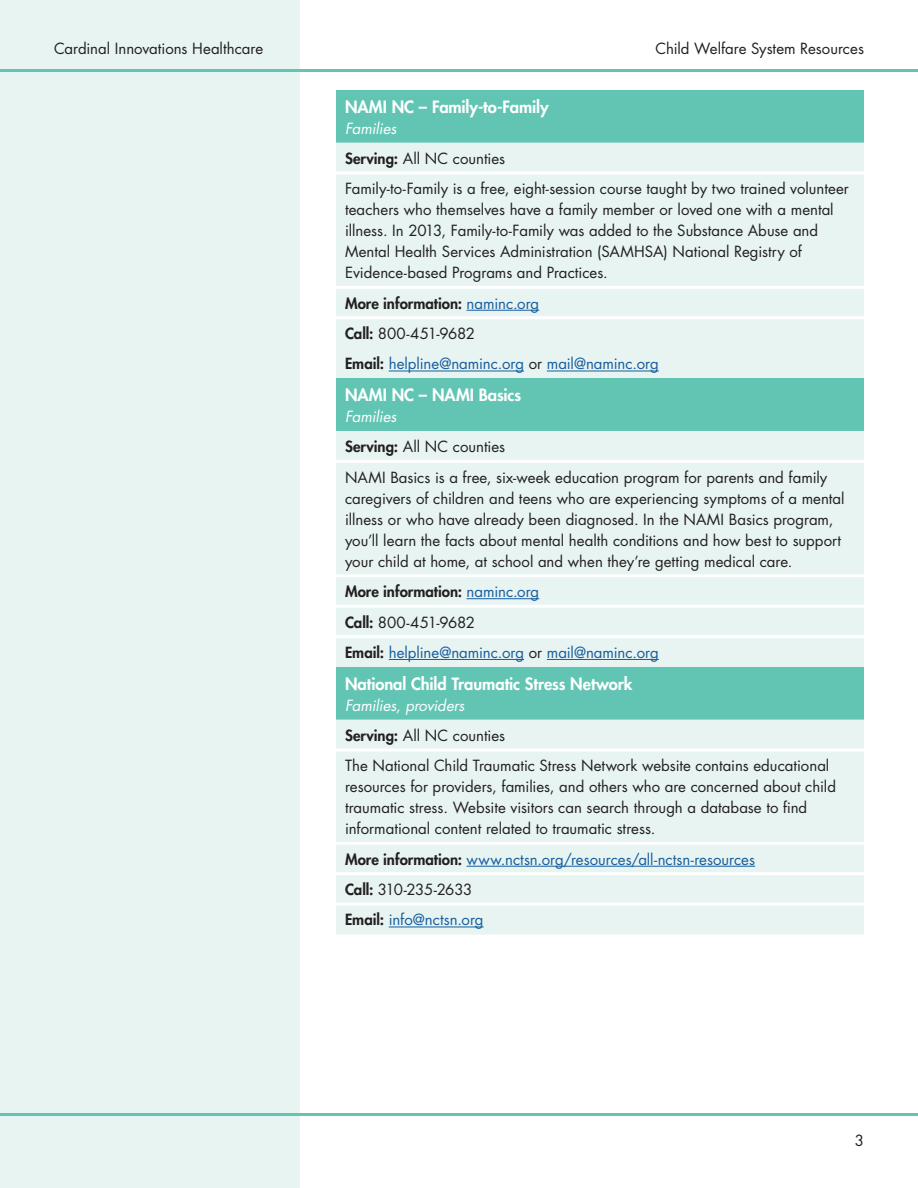
<style>
.page{position:relative;width:918px;height:1188px;background:#fff}
.page>*{position:absolute;margin:0;border:0;box-sizing:border-box;transform-origin:0 0}
.t1{font:800 16.5px "Futura Std";letter-spacing:-.005em;color:#fff}
.t2{font:15px/21px "Futura Std";color:#231f20}
.t3{font:15px/30.3px "Futura Std";color:#175d9e}
.s1{font-style:italic;color:#fff}
.s2{font-weight:800}
.s3{font-weight:800;color:#231f20}
.s4{color:#231f20}
</style>
<div class="page">
<div style="left:0;top:0;width:300px;height:1188px;background:#e7f4f1"></div>
<hr style="left:0;top:69px;width:918px;height:3px;background:#62c5b4">
<hr style="left:0;top:1113px;width:918px;height:3px;background:#62c5b4">
<div style="left:336px;top:667px;width:528px;height:53px;background:#62c5b4"></div>
<div style="left:336px;top:720px;width:528px;height:214px;background:#e7f4f1"></div>
<hr style="left:336px;top:748px;width:528px;height:3px;background:#fff">
<hr style="left:336px;top:842px;width:528px;height:3px;background:#fff">
<hr style="left:336px;top:872px;width:528px;height:3px;background:#fff">
<hr style="left:336px;top:903px;width:528px;height:3px;background:#fff">
<hr style="left:467px;top:866px;width:288px;height:1px;background:#175d9e">
<hr style="left:389px;top:927px;width:95px;height:1px;background:#175d9e">
<div style="left:336px;top:90px;width:528px;height:53px;background:#62c5b4"></div>
<div style="left:336px;top:143px;width:528px;height:235px;background:#e7f4f1"></div>
<hr style="left:336px;top:171px;width:528px;height:3px;background:#fff">
<hr style="left:336px;top:286px;width:528px;height:3px;background:#fff">
<hr style="left:336px;top:316px;width:528px;height:3px;background:#fff">
<hr style="left:467px;top:310px;width:72px;height:1px;background:#175d9e">
<hr style="left:389px;top:371px;width:135px;height:1px;background:#175d9e">
<hr style="left:547px;top:371px;width:112px;height:1px;background:#175d9e">
<div style="left:336px;top:378px;width:528px;height:53px;background:#62c5b4"></div>
<div style="left:336px;top:431px;width:528px;height:236px;background:#e7f4f1"></div>
<hr style="left:336px;top:460px;width:528px;height:3px;background:#fff">
<hr style="left:336px;top:574px;width:528px;height:3px;background:#fff">
<hr style="left:336px;top:605px;width:528px;height:3px;background:#fff">
<hr style="left:336px;top:635px;width:528px;height:3px;background:#fff">
<hr style="left:467px;top:598px;width:72px;height:1px;background:#175d9e">
<hr style="left:389px;top:659px;width:135px;height:1px;background:#175d9e">
<hr style="left:547px;top:659px;width:112px;height:1px;background:#175d9e">
<p class="t2" style="left:54px;top:38px;width:211px">Cardinal Innovations Healthcare</p>
<p class="t2" style="left:656px;top:38px;width:210px">Child Welfare System Resources</p>
<p class="t1" style="left:345px;top:96px;width:205px">NAMI NC – Family-to-Family</p>
<p class="t2" style="left:345px;top:113px;width:505px;line-height:30.3px"><span class="s1">Families<br></span><span class="s2">Serving:</span> All NC counties<br>Family-to-Family is a free, eight-session course taught by two trained volunteer</p>
<p class="t2" style="left:345px;top:200px;width:490px">teachers who themselves have a family member or loved one with a mental illness. In 2013, Family-to-Family was added to the Substance Abuse and Mental Health Services Administration (SAMHSA) National Registry of Evidence-based Programs and Practices.</p>
<p class="t3" style="left:345px;top:288px;width:315px"><span class="s3">More information:</span> naminc.org<br><span class="s3">Call:</span> <span class="s4">800-451-9682<br></span><span class="s3">Email:</span> helpline@naminc.org <span class="s4">or</span> mail@naminc.org</p>
<p class="t1" style="left:345px;top:385px;width:178px">NAMI NC – NAMI Basics</p>
<p class="t2" style="left:345px;top:402px;width:484px;line-height:30.3px"><span class="s1">Families<br></span><span class="s2">Serving:</span> All NC counties<br>NAMI Basics is a free, six-week education program for parents and family</p>
<p class="t2" style="left:345px;top:488px;width:501px">caregivers of children and teens who are experiencing symptoms of a mental illness or who have already been diagnosed. In the NAMI Basics program, you’ll learn the facts about mental health conditions and how best to support your child at home, at school and when they’re getting medical care.</p>
<p class="t3" style="left:345px;top:577px;width:315px"><span class="s3">More information:</span> naminc.org<br><span class="s3">Call:</span> <span class="s4">800-451-9682<br></span><span class="s3">Email:</span> helpline@naminc.org <span class="s4">or</span> mail@naminc.org</p>
<p class="t1" style="left:345px;top:673px;width:289px">National Child Traumatic Stress Network</p>
<p class="t2" style="left:345px;top:690px;width:486px;line-height:30.3px"><span class="s1">Families, providers<br></span><span class="s2">Serving:</span> All NC counties<br>The National Child Traumatic Stress Network website contains educational</p>
<p class="t2" style="left:345px;top:776px;width:493px">resources for providers, families, and others who are concerned about child traumatic stress. Website visitors can search through a database to find informational content related to traumatic stress.</p>
<p class="t3" style="left:345px;top:844px;width:412px"><span class="s3">More information:</span> www.nctsn.org/resources/all-nctsn-resources<br><span class="s3">Call:</span> <span class="s4">310-235-2633<br></span><span class="s3">Email:</span> info@nctsn.org</p>
<p class="t2" style="left:855px;top:1131px;width:11px">3</p>
</div>
